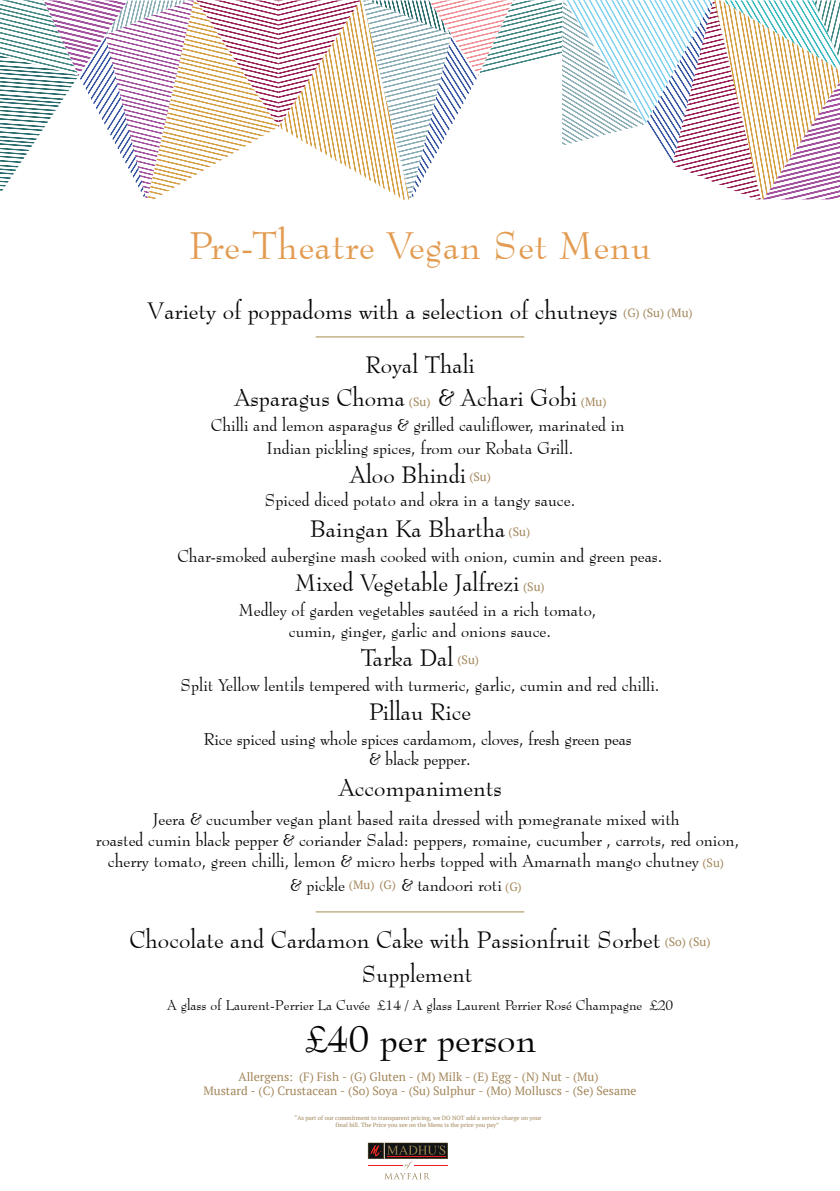
<style>
.page{position:relative;width:840px;height:1191px;background:#fff}
.page>*{position:absolute;margin:0;border:0;box-sizing:border-box;transform-origin:0 0}
.t1{font:38px "Bernhard Modern BT";letter-spacing:.02em;color:#e29b51}
.t2{font:38px "Bernhard Modern BT";color:#050505}
.t3{font:23.6px/32.8px "Bernhard Modern BT";color:#050605;text-align:center}
.t4{font:22.8px "Bernhard Modern BT";color:#050505}
.t5{font:16.8px/20.2px "Bernhard Modern BT";color:#050605;text-align:center}
.t6{font:14px "Bernhard Modern BT";color:#050505}
.t7{font:12px/14.4px "PT Serif";color:#a28559;text-align:center}
.t8{font:6px/7.2px "PT Serif";color:#a28559;text-align:center}
.s1{font-family:"PT Serif";font-size:12px;color:#a28559}
</style>
<div class="page">
<svg style="left:0;top:0;width:839px;height:200px"></svg>
<hr style="left:315px;top:336px;width:209px;height:1px;background:#a68d50">
<svg style="left:367px;top:1142px;width:80px;height:37px"></svg>
<hr style="left:315px;top:911px;width:209px;height:1px;background:#a68d50">
<h1 class="t1" style="left:189px;top:221px;width:463px">Pre-Theatre Vegan Set Menu</h1>
<h2 class="t3" style="left:147px;top:293px;width:546px">Variety of p oppadoms with a selection of chutneys <span class="s1">(G) (Su) (Mu)</span></h2>
<h2 class="t3" style="left:234px;top:348px;width:373px">Royal Thali<br>Asparagus Choma <span class="s1">(Su)</span> &amp; Achari Gobi <span class="s1">(Mu)</span></h2>
<p class="t5" style="left:211px;top:412px;width:415px;line-height:23.4px">Chilli and lemon asparagus &amp; grilled cauliflower, marinated in<br>Indian pickling spices, from our Robata Grill.</p>
<p class="t5" style="left:264px;top:489px;width:312px">Spiced diced potato and okra in a tangy sauce.</p>
<p class="t5" style="left:177px;top:546px;width:486px">Char-smoked aubergine mash cooked with onion, cumin and green peas.</p>
<p class="t5" style="left:239px;top:600px;width:359px">Medley of garden vegetables sautéed in a rich tomato, cumin, ginger, garlic and onions sauce.</p>
<p class="t5" style="left:180px;top:674px;width:480px">Split Yellow lentils tempered with turmeric, garlic, cumin and red chilli.</p>
<h2 class="t3" style="left:369px;top:694px;width:103px">Pillau Rice</h2>
<p class="t5" style="left:203px;top:728px;width:429px">Rice spiced using whole spices cardamom, cloves, fresh green peas &amp; black pepper.</p>
<h2 class="t3" style="left:338px;top:770px;width:165px">Accompaniments</h2>
<p class="t5" style="left:96px;top:808px;width:644px;line-height:21.2px">Jeera &amp; cucumber vegan plant based raita dressed with pomegranate mixed with<br>roasted cumin black pepper &amp; coriander Salad: peppers, romaine, cucumber , carrots, red onion, cherry tomato, green chilli, lemon &amp; micro herbs topped with Amarnath mango chutney <span class="s1">(Su)</span></p>
<p class="t5" style="left:290px;top:874px;width:233px">&amp; pickle <span class="s1">(Mu) (G)</span> &amp; tandoori roti <span class="s1">(G)</span></p>
<h2 class="t3" style="left:349px;top:458px;width:143px">Aloo Bhindi <span class="s1">(Su)</span></h2>
<h2 class="t3" style="left:309px;top:512px;width:222px">Baingan Ka Bhartha <span class="s1">(Su)</span></h2>
<h2 class="t3" style="left:295px;top:566px;width:251px">Mixed Vegetable Jalfrezi <span class="s1">(Su)</span></h2>
<h2 class="t3" style="left:361px;top:640px;width:119px">Tarka Dal <span class="s1">(Su)</span></h2>
<h2 class="t3" style="left:129px;top:922px;width:582px">Chocolate and Cardamon Cake with Passionfruit Sorbet <span class="s1">(So) (Su)</span></h2>
<h3 class="t4" style="left:361px;top:959px;width:112px">Supplement</h3>
<p class="t6" style="left:167px;top:996px;width:507px">A glass of Laurent-Perrier La Cuvée £14 / A glass Laurent Perrier Rosé Champagne £20</p>
<h1 class="t2" style="left:306px;top:1014px;width:231px">£40 per person</h1>
<p class="t7" style="left:203px;top:1069px;width:434px">Allergens: (F) Fish - (G) Gluten - (M) Milk - (E) Egg - (N) Nut - (Mu)<br>Mustard - (C) Crustacean - (So) Soya - (Su) Sulphur - (Mo) Molluscs - (Se) Sesame</p>
<p class="t8" style="left:294px;top:1114px;width:248px">“As part of our commitment to transparent pricing, we DO NOT add a service charge on your final bill. The Price you see on the Menu is the price you pay”</p>
</div>
